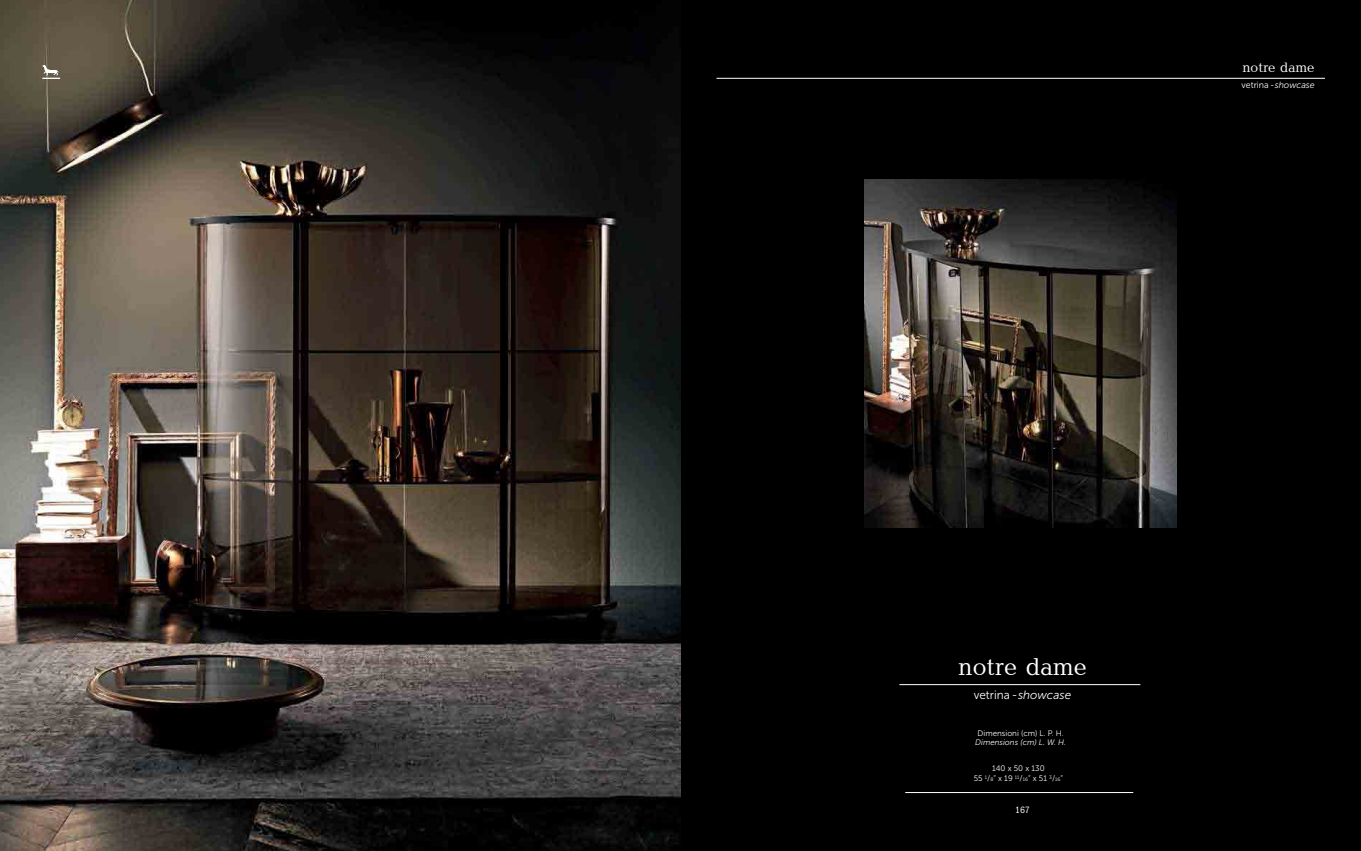
<style>
.page{position:relative;width:1361px;height:851px;background:#fff}
.page>*{position:absolute;margin:0;border:0;box-sizing:border-box;transform-origin:0 0}
.t1{font:25px "Baltica";color:#fff}
.t2{font:14px "Baltica";color:#fff}
.t3{font:12px "Museo Sans 300";color:#fff}
.t4{font:condensed 9.5px "Franklin Gothic";color:#fff}
.t5{font:9px "Museo Sans 300";color:#fff}
.t6{font:8px/10.5px "Museo Sans 300";color:#fff;text-align:center}
.t7{font:italic 8px "Museo Sans 300";color:#fff}
.s1{font-style:italic}
.s2{font-size:5px}
</style>
<div class="page">
<div style="left:680px;top:0;width:681px;height:850px;background:#000"></div>
<img style="left:0;top:0;width:680px;height:850px">
<hr style="left:905px;top:792px;width:228px;height:1px;background:#fff">
<hr style="left:899px;top:684px;width:241px;height:1px;background:#fff">
<hr style="left:716px;top:78px;width:609px;height:1px;background:#fff">
<svg style="left:42px;top:65px;width:18px;height:14px"></svg>
<img style="left:865px;top:179px;width:311px;height:348px">
<h2 class="t2" style="left:1242px;top:60px;width:73px">notre dame</h2>
<p class="t5" style="left:1241px;top:80px;width:75px">vetrina - <span class="s1">showcase</span></p>
<h1 class="t1" style="left:958px;top:653px;width:130px">notre dame</h1>
<h3 class="t3" style="left:973px;top:688px;width:99px">vetrina - <span class="s1">showcase</span></h3>
<p class="t6" style="left:977px;top:728px;width:88px">Dimensioni (cm) L. P. H.</p>
<p class="t7" style="left:975px;top:738px;width:92px">Dimensions (cm) L. W. H.</p>
<p class="t6" style="left:974px;top:762px;width:91px">140 x 50 x 130<br>55 <sup>1</sup>/<span class="s2">8</span>” x 19 <sup>11</sup>/<span class="s2">16</span>” x 51 <sup>3</sup>/<span class="s2">16</span>”</p>
<p class="t4" style="left:1015px;top:804px;width:16px">167</p>
</div>
